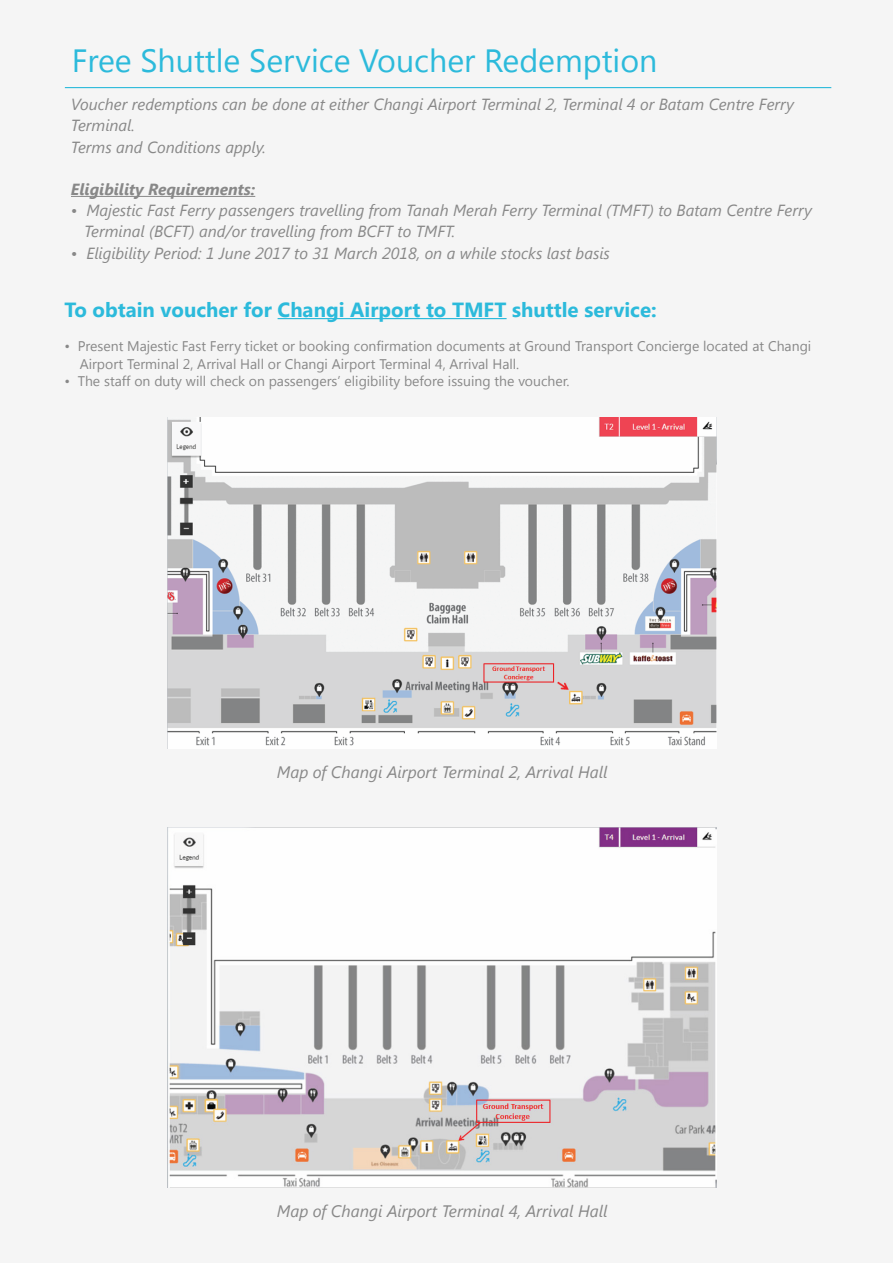
<style>
.page{position:relative;width:893px;height:1263px;background:#f5f5f5}
.page>*{position:absolute;margin:0;border:0;box-sizing:border-box;transform-origin:0 0}
.t1{font:32.1px "Segoe UI";color:#2cbadb}
.t2{font:700 20.4px "Segoe UI";color:#2cbadb}
.t3{font:italic 16.65px "Segoe UI";color:#888}
.t4{font:italic 16.05px/21.1px "Segoe UI";color:#888}
.t5{font:italic 700 16.05px "Segoe UI";color:#888}
.t6{font:13.95px/17.5px "Segoe UI";color:#888}
</style>
<div class="page">
<hr style="left:65px;top:87px;width:766px;height:1px;background:#2cbadb">
<hr style="left:71px;top:196px;width:184px;height:1px;background:#888">
<hr style="left:278px;top:318px;width:229px;height:1px;background:#2cbadb">
<img style="left:167px;top:418px;width:550px;height:330px">
<img style="left:167px;top:828px;width:550px;height:359px">
<h1 class="t1" style="left:72px;top:39px;width:587px">Free Shuttle Service Voucher Redemption</h1>
<p class="t4" style="left:71px;top:93px;width:725px">Voucher redemptions can be done at either Changi Airport Terminal 2, Terminal 4 or Batam Centre Ferry<br>Terminal.<br>Terms and Conditions apply.</p>
<p class="t5" style="left:71px;top:178px;width:186px">Eligibility Requirements:</p>
<p class="t4" style="left:84px;top:199px;width:729px;text-indent:-13px">• Majestic Fast Ferry passengers travelling from Tanah Merah Ferry Terminal (TMFT) to Batam Centre Ferry<br>Terminal (BCFT) and/or travelling from BCFT to TMFT.</p>
<p class="t4" style="left:71px;top:242px;width:540px">• Eligibility Period: 1 June 2017 to 31 March 2018, on a while stocks last basis</p>
<p class="t2" style="left:64px;top:295px;width:594px">To obtain voucher for Changi Airport to TMFT shuttle service:</p>
<p class="t6" style="left:80px;top:337px;width:733px;text-indent:-15px">• Present Majestic Fast Ferry ticket or booking confirmation documents at Ground Transport Concierge located at Changi<br>Airport Terminal 2, Arrival Hall or Changi Airport Terminal 4, Arrival Hall.</p>
<p class="t6" style="left:64px;top:372px;width:507px">• The staff on duty will check on passengers’ eligibility before issuing the voucher.</p>
<p class="t3" style="left:277px;top:760px;width:332px">Map of Changi Airport Terminal 2, Arrival Hall</p>
<p class="t3" style="left:277px;top:1200px;width:332px">Map of Changi Airport Terminal 4, Arrival Hall</p>
</div>
